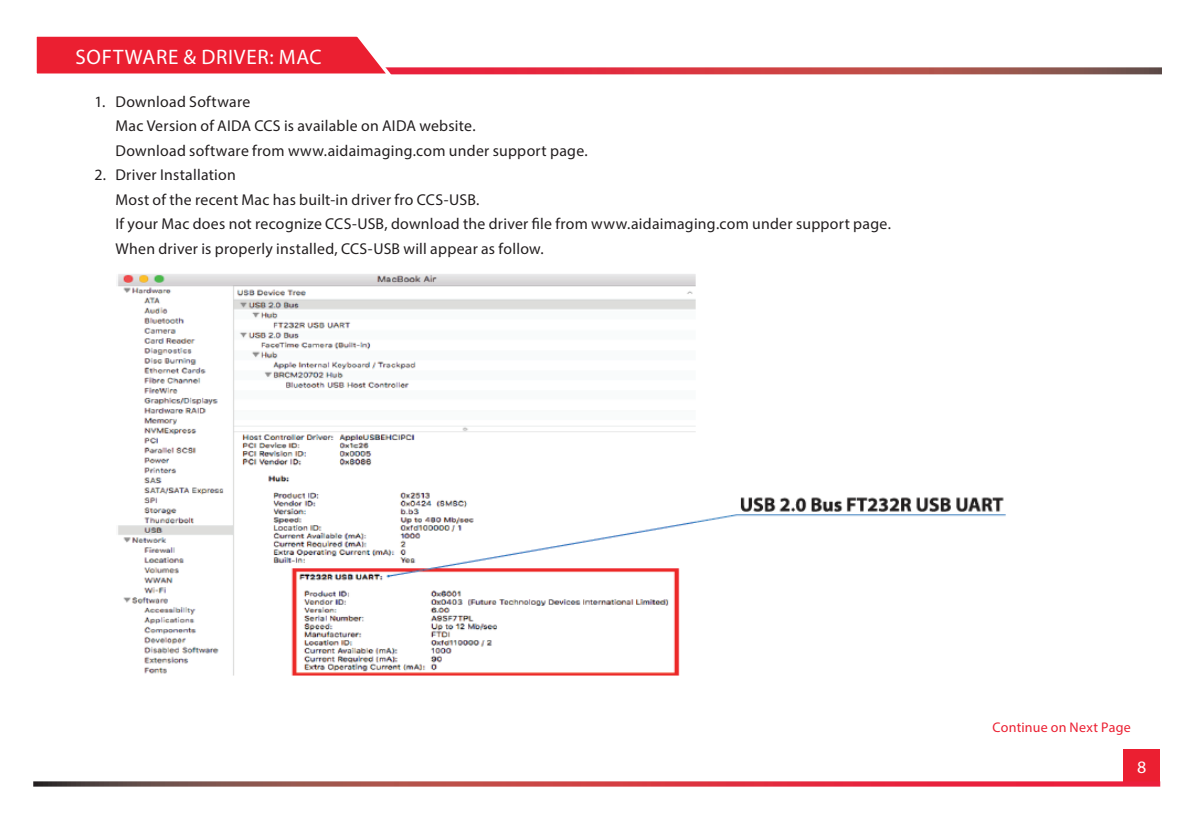
<style>
.page{position:relative;width:1197px;height:819px;background:#fff}
.page>*{position:absolute;margin:0;border:0;box-sizing:border-box;transform-origin:0 0}
.t1{font:21px "Myriad Pro";letter-spacing:.035em;color:#fff}
.t2{font:17.5px "Myriad Pro";color:#fff}
.t3{font:15.75px/24.5px "Myriad Pro";letter-spacing:.02em;color:#231f20}
.t4{font:14px "Myriad Pro";letter-spacing:.02em;color:#eb1f31}
</style>
<div class="page">
<svg style="left:397px;top:67px;width:765px;height:7px;background:#c4494e"></svg>
<div style="left:1124px;top:749px;width:36px;height:33px;background:#eb1f31"></div>
<svg style="left:36px;top:36px;width:361px;height:39px;background:#ed3a4a"></svg>
<svg style="left:33px;top:781px;width:1127px;height:6px;background:#c45259"></svg>
<img style="left:116px;top:274px;width:890px;height:402px">
<h1 class="t1" style="left:76px;top:44px;width:248px">SOFTWARE &amp; DRIVER: MAC</h1>
<p class="t3" style="left:115px;top:89px;width:474px;text-indent:-21px">1. Download Software<br>Mac Version of AIDA CCS is available on AIDA website.<br>Download software from www.aidaimaging.com under support page.</p>
<p class="t3" style="left:115px;top:162px;width:777px;text-indent:-21px">2. Driver Installation<br>Most of the recent Mac has built-in driver fro CCS-USB.<br>If your Mac does not recognize CCS-USB, download the driver file from www.aidaimaging.com under support page.<br>When driver is properly installed, CCS-USB will appear as follow.</p>
<p class="t4" style="left:993px;top:719px;width:140px">Continue on Next Page</p>
<p class="t2" style="left:1137px;top:756px;width:11px">8</p>
</div>
